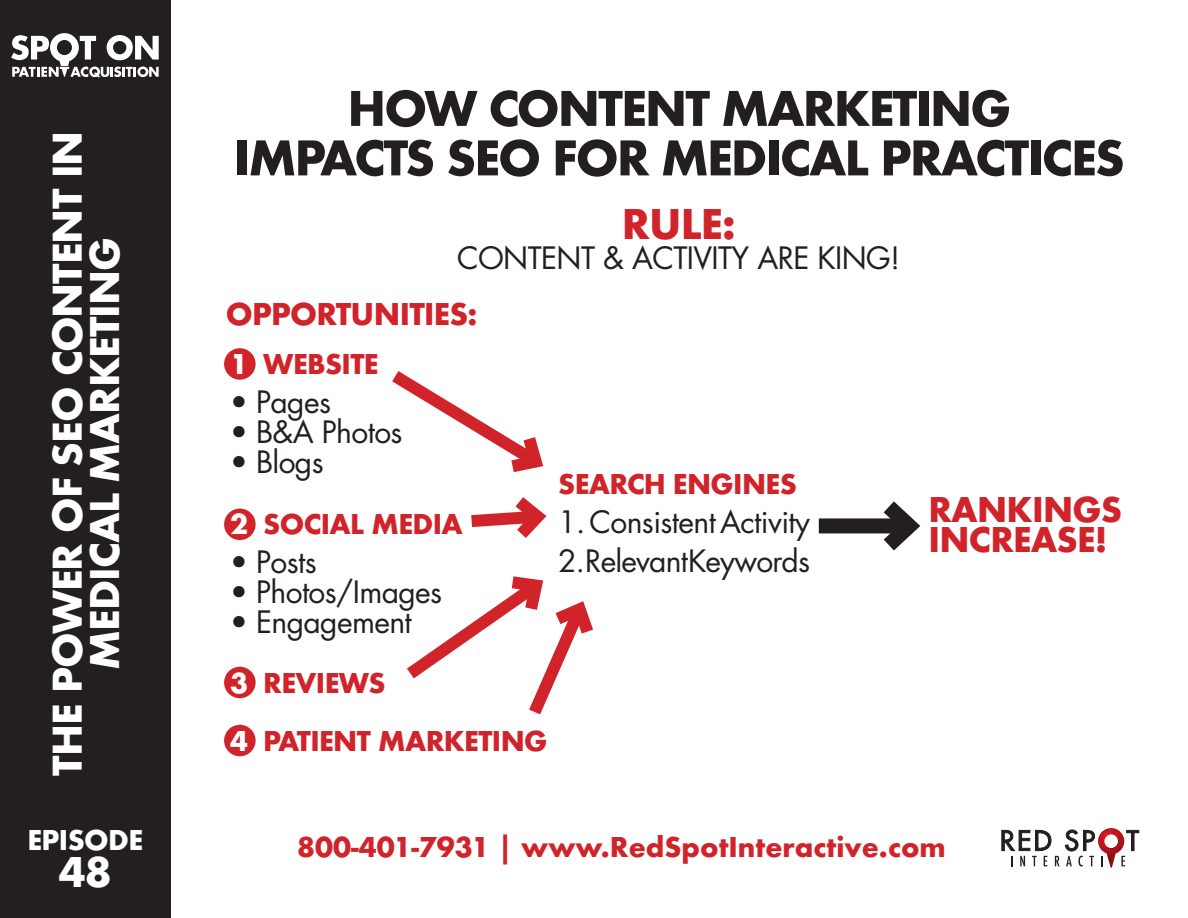
<style>
.page{position:relative;width:1188px;height:918px;background:#fff}
.page>*{position:absolute;margin:0;border:0;box-sizing:border-box;transform-origin:0 0}
.t1{font:52.5px/49.5px "Futura Bld";letter-spacing:-.035em;color:#231f20;text-align:center}
.t2{font:45px "Futura Bld";color:#d1232a}
.t3{font:45px "Futura Bld";color:#fff}
.t4{font:43.5px/37.5px "Futura Bld";letter-spacing:-.02em;color:#fff;text-align:center}
.t5{font:37.5px/30px "Futura Bld";letter-spacing:-.02em;color:#d1232a}
.t6{font:33px "Futura Bld";letter-spacing:-.02em;color:#d1232a}
.t7{font:30px "Futura";letter-spacing:-.02em;color:#231f20}
.t8{font:30px "Futura Bld";letter-spacing:-.02em;color:#d1232a}
.t9{font:30px "Futura Bld";color:#d1232a}
.t10{font:30px "Futura Bld";letter-spacing:-.02em;color:#fff}
.s1{color:#fff}
</style>
<div class="page">
<div style="left:224px;top:348px;width:32px;height:32px;background:#d1232a;border-radius:50%"></div>
<div style="left:224px;top:509px;width:32px;height:31px;background:#d1232a;border-radius:50%"></div>
<div style="left:224px;top:667px;width:32px;height:31px;background:#d1232a;border-radius:50%"></div>
<div style="left:224px;top:725px;width:32px;height:31px;background:#d1232a;border-radius:50%"></div>
<div style="left:0;top:0;width:171px;height:918px;background:#231f20"></div>
<svg style="left:11px;top:33px;width:148px;height:44px"></svg>
<svg style="left:1001px;top:828px;width:138px;height:40px"></svg>
<svg style="left:392px;top:371px;width:155px;height:167px"></svg>
<svg style="left:407px;top:576px;width:186px;height:139px"></svg>
<div style="left:819px;top:518px;width:90px;height:15px;background:#231f20"></div>
<svg style="left:868px;top:501px;width:53px;height:50px"></svg>
<p class="t4" style="left:52px;top:776px;width:647px;rotate:-90deg">THE POWER OF SEO CONTENT IN<br>MEDICAL MARKETING</p>
<p class="t10" style="left:28px;top:820px;width:117px">EPISODE</p>
<p class="t3" style="left:59px;top:842px;width:55px">48</p>
<p class="t1" style="left:234px;top:88px;width:893px">HOW CONTENT MARKETING<br>IMPACTS SEO FOR MEDICAL PRACTICES</p>
<p class="t2" style="left:622px;top:194px;width:115px">RULE:</p>
<p class="t7" style="left:457px;top:238px;width:445px">CONTENT &amp; ACTIVITY ARE KING!</p>
<p class="t6" style="left:226px;top:292px;width:253px">OPPORTUNITIES:</p>
<p class="t8" style="left:230px;top:344px;width:150px"><span class="s1">1</span> WEBSITE</p>
<p class="t7" style="left:230px;top:382px;width:102px">• Pages</p>
<p class="t7" style="left:230px;top:412px;width:174px">• B&amp;A Photos</p>
<p class="t7" style="left:230px;top:442px;width:95px">• Blogs</p>
<p class="t8" style="left:230px;top:504px;width:234px"><span class="s1">2</span> SOCIAL MEDIA</p>
<p class="t7" style="left:230px;top:541px;width:88px">• Posts</p>
<p class="t7" style="left:230px;top:571px;width:213px">• Photos/Images</p>
<p class="t7" style="left:230px;top:601px;width:183px">• Engagement</p>
<p class="t8" style="left:230px;top:663px;width:157px"><span class="s1">3</span> REVIEWS</p>
<p class="t8" style="left:230px;top:721px;width:319px"><span class="s1">4</span> PATIENT MARKETING</p>
<p class="t8" style="left:558px;top:464px;width:240px">SEARCH ENGINES</p>
<p class="t7" style="left:558px;top:502px;width:253px">1. Consistent Activity</p>
<p class="t7" style="left:558px;top:541px;width:253px">2. Relevant Keywords</p>
<p class="t5" style="left:929px;top:498px;width:195px">RANKINGS<br>INCREASE!</p>
<p class="t9" style="left:297px;top:827px;width:650px">800-401-7931 | www.RedSpotInteractive.com</p>
</div>
